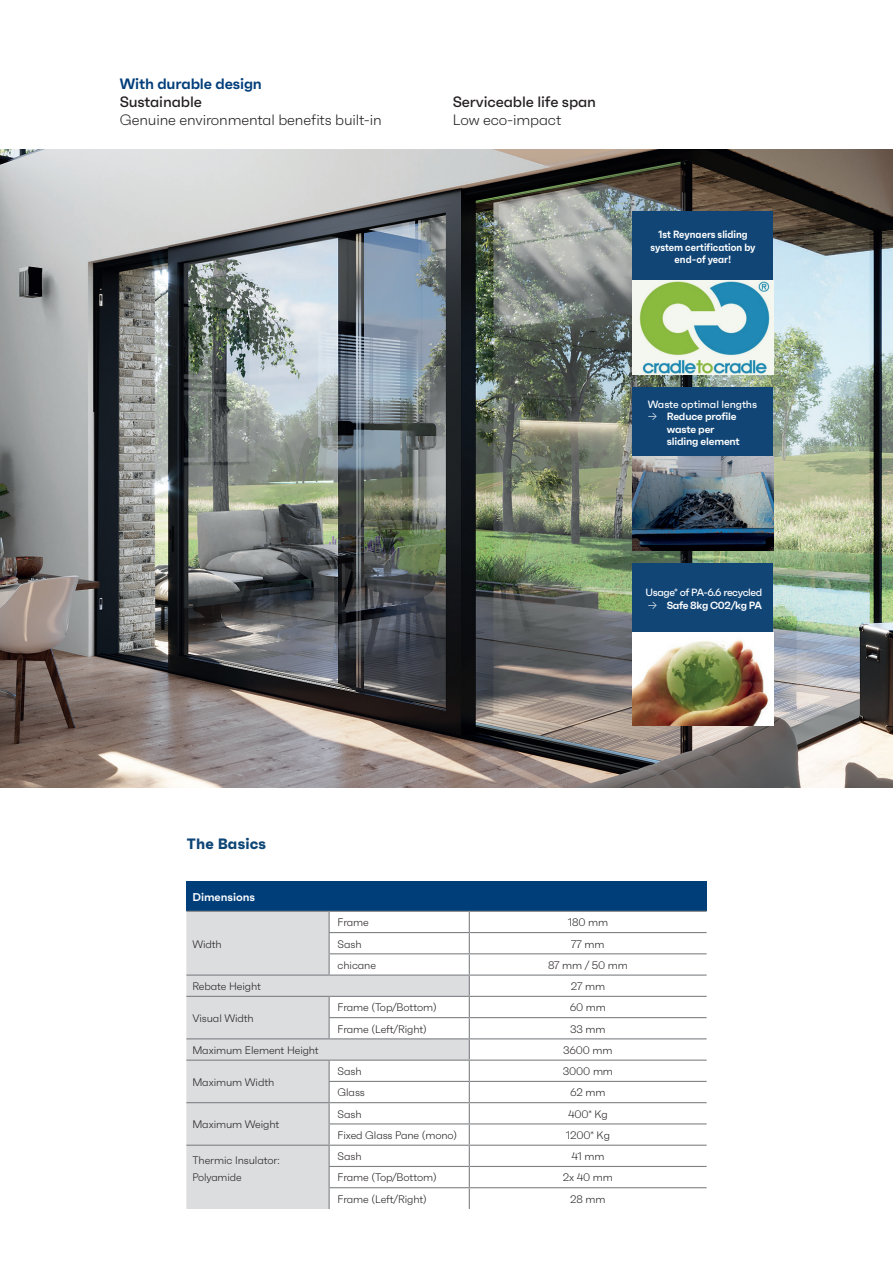
<style>
.page{position:relative;width:893px;height:1263px;background:#fff}
.page>*{position:absolute;margin:0;border:0;box-sizing:border-box;transform-origin:0 0}
.t1{font:300 15px "Faktum";letter-spacing:-.01em;color:#231f20}
.t2{font:500 15px "Faktum";letter-spacing:-.01em;color:#231f20}
.t3{font:600 15px "Faktum";letter-spacing:-.01em;color:#003e7a}
.t4{font:700 15px "Faktum";letter-spacing:.01em;color:#0d4676}
.t5{font:600 11.25px "Faktum";color:#fff}
.t6{font:300 10.8px/17.1px "Faktum";letter-spacing:-.01em;color:#231f20}
.t7{font:600 10.5px/12.6px "Faktum Con";color:#fff;text-align:center}
.t8{font:600 10.5px/12.6px "Faktum";letter-spacing:-.02em;color:#fff}
.t9{font:500 10.5px "Faktum";letter-spacing:-.04em;color:#fff}
.t10{font:500 10.5px "Faktum";letter-spacing:-.015em;color:#fff}
.t11{font:600 10.5px "Faktum";letter-spacing:-.04em;color:#fff}
.s1{font-weight:300}
</style>
<div class="page">
<div style="left:186px;top:881px;width:521px;height:30px;background:#003e7a"></div>
<svg style="left:186px;top:912px;width:283px;height:297px;fill:#dcdddf"></svg>
<hr style="left:186px;top:911px;width:143px;height:1px;background:#808285">
<hr style="left:469px;top:911px;width:238px;height:1px;background:#808285">
<hr style="left:329px;top:932px;width:140px;height:1px;background:#808285">
<hr style="left:469px;top:932px;width:238px;height:1px;background:#808285">
<hr style="left:329px;top:953px;width:140px;height:1px;background:#808285">
<svg style="left:329px;top:912px;width:1px;height:62px"></svg>
<hr style="left:469px;top:953px;width:238px;height:1px;background:#808285">
<hr style="left:186px;top:974px;width:143px;height:2px;background:#808285">
<hr style="left:186px;top:996px;width:143px;height:1px;background:#808285">
<hr style="left:469px;top:974px;width:238px;height:2px;background:#808285">
<hr style="left:469px;top:996px;width:238px;height:1px;background:#808285">
<hr style="left:329px;top:1017px;width:140px;height:1px;background:#808285">
<svg style="left:329px;top:997px;width:1px;height:41px"></svg>
<hr style="left:469px;top:1017px;width:238px;height:1px;background:#808285">
<hr style="left:186px;top:1038px;width:143px;height:1px;background:#808285">
<hr style="left:329px;top:1038px;width:140px;height:1px;background:#808285">
<hr style="left:469px;top:1038px;width:238px;height:1px;background:#808285">
<hr style="left:186px;top:1059px;width:143px;height:2px;background:#808285">
<hr style="left:186px;top:1102px;width:143px;height:1px;background:#808285">
<hr style="left:329px;top:1059px;width:140px;height:2px;background:#808285">
<hr style="left:329px;top:1102px;width:140px;height:1px;background:#808285">
<hr style="left:469px;top:1059px;width:238px;height:2px;background:#808285">
<hr style="left:469px;top:1102px;width:238px;height:1px;background:#808285">
<hr style="left:329px;top:1081px;width:140px;height:1px;background:#808285">
<hr style="left:329px;top:1123px;width:140px;height:1px;background:#808285">
<hr style="left:469px;top:1081px;width:238px;height:1px;background:#808285">
<hr style="left:469px;top:1123px;width:238px;height:1px;background:#808285">
<hr style="left:186px;top:1144px;width:143px;height:2px;background:#808285">
<hr style="left:329px;top:1144px;width:140px;height:2px;background:#808285">
<hr style="left:469px;top:1144px;width:238px;height:2px;background:#808285">
<hr style="left:329px;top:1166px;width:140px;height:1px;background:#808285">
<hr style="left:469px;top:1166px;width:238px;height:1px;background:#808285">
<hr style="left:329px;top:1187px;width:140px;height:1px;background:#808285">
<svg style="left:329px;top:1061px;width:1px;height:148px"></svg>
<hr style="left:469px;top:1187px;width:238px;height:1px;background:#808285">
<hr style="left:329px;top:911px;width:140px;height:1px;background:#808285">
<hr style="left:329px;top:974px;width:140px;height:2px;background:#808285">
<svg style="left:469px;top:912px;width:1px;height:297px"></svg>
<hr style="left:329px;top:996px;width:140px;height:1px;background:#808285">
<img style="left:0;top:150px;width:893px;height:637px">
<div style="left:633px;top:387px;width:140px;height:70px;background:#104576"></div>
<img style="left:633px;top:456px;width:140px;height:94px">
<div style="left:633px;top:211px;width:140px;height:70px;background:#104576"></div>
<img style="left:633px;top:280px;width:140px;height:94px">
<div style="left:633px;top:563px;width:140px;height:70px;background:#104576"></div>
<img style="left:633px;top:632px;width:140px;height:94px">
<h1 class="t3" style="left:120px;top:75px;width:144px">With durable design</h1>
<h1 class="t2" style="left:120px;top:93px;width:84px">Sustainable</h1>
<h1 class="t1" style="left:120px;top:111px;width:264px">Genuine environmental benefits built-in</h1>
<h1 class="t2" style="left:453px;top:93px;width:145px">Serviceable life span</h1>
<h1 class="t1" style="left:453px;top:111px;width:110px">Low eco-impact</h1>
<p class="t7" style="left:651px;top:228px;width:106px">1st Reynaers sliding system certification by end-of year!</p>
<p class="t10" style="left:648px;top:397px;width:111px">Waste optimal lengths</p>
<p class="t8" style="left:667px;top:410px;width:75px;text-indent:-19px"><span class="s1">→</span> Reduce profile waste per sliding element</p>
<p class="t9" style="left:646px;top:586px;width:118px">Usage* of PA-6.6 recycled</p>
<p class="t11" style="left:648px;top:598px;width:116px"><span class="s1">→</span> Safe 8kg C02/kg PA</p>
<h1 class="t4" style="left:186px;top:834px;width:81px">The Basics</h1>
<p class="t5" style="left:192px;top:890px;width:64px">Dimensions</p>
<p class="t6" style="left:192px;top:935px;width:31px">Width</p>
<p class="t6" style="left:338px;top:914px;width:33px">Frame</p>
<p class="t6" style="left:568px;top:914px;width:42px">180 mm</p>
<p class="t6" style="left:338px;top:935px;width:26px">Sash</p>
<p class="t6" style="left:571px;top:935px;width:35px">77 mm</p>
<p class="t6" style="left:338px;top:956px;width:40px">chicane</p>
<p class="t6" style="left:548px;top:956px;width:81px">87 mm / 50 mm</p>
<p class="t6" style="left:192px;top:978px;width:70px">Rebate Height</p>
<p class="t6" style="left:571px;top:978px;width:36px">27 mm</p>
<p class="t6" style="left:192px;top:1010px;width:63px">Visual Width</p>
<p class="t6" style="left:338px;top:999px;width:101px">Frame (Top/Bottom)</p>
<p class="t6" style="left:570px;top:999px;width:38px">60 mm</p>
<p class="t6" style="left:338px;top:1020px;width:91px">Frame (Left/Right)</p>
<p class="t6" style="left:570px;top:1020px;width:37px">33 mm</p>
<p class="t6" style="left:192px;top:1041px;width:128px">Maximum Element Height</p>
<p class="t6" style="left:563px;top:1041px;width:51px">3600 mm</p>
<p class="t6" style="left:192px;top:1073px;width:84px">Maximum Width</p>
<p class="t6" style="left:338px;top:1063px;width:26px">Sash</p>
<p class="t6" style="left:563px;top:1063px;width:52px">3000 mm</p>
<p class="t6" style="left:338px;top:1084px;width:29px">Glass</p>
<p class="t6" style="left:570px;top:1084px;width:37px">62 mm</p>
<p class="t6" style="left:192px;top:1116px;width:88px">Maximum Weight</p>
<p class="t6" style="left:192px;top:1152px;width:89px">Thermic Insulator:<br>Polyamide</p>
<p class="t6" style="left:338px;top:1105px;width:26px">Sash</p>
<p class="t6" style="left:568px;top:1105px;width:41px">400* Kg</p>
<p class="t6" style="left:338px;top:1126px;width:121px">Fixed Glass Pane (mono)</p>
<p class="t6" style="left:566px;top:1126px;width:46px">1200* Kg</p>
<p class="t6" style="left:338px;top:1148px;width:26px">Sash</p>
<p class="t6" style="left:571px;top:1148px;width:35px">41 mm</p>
<p class="t6" style="left:338px;top:1169px;width:101px">Frame (Top/Bottom)</p>
<p class="t6" style="left:563px;top:1169px;width:52px">2x 40 mm</p>
<p class="t6" style="left:338px;top:1190px;width:91px">Frame (Left/Right)</p>
<p class="t6" style="left:570px;top:1190px;width:37px">28 mm</p>
</div>
